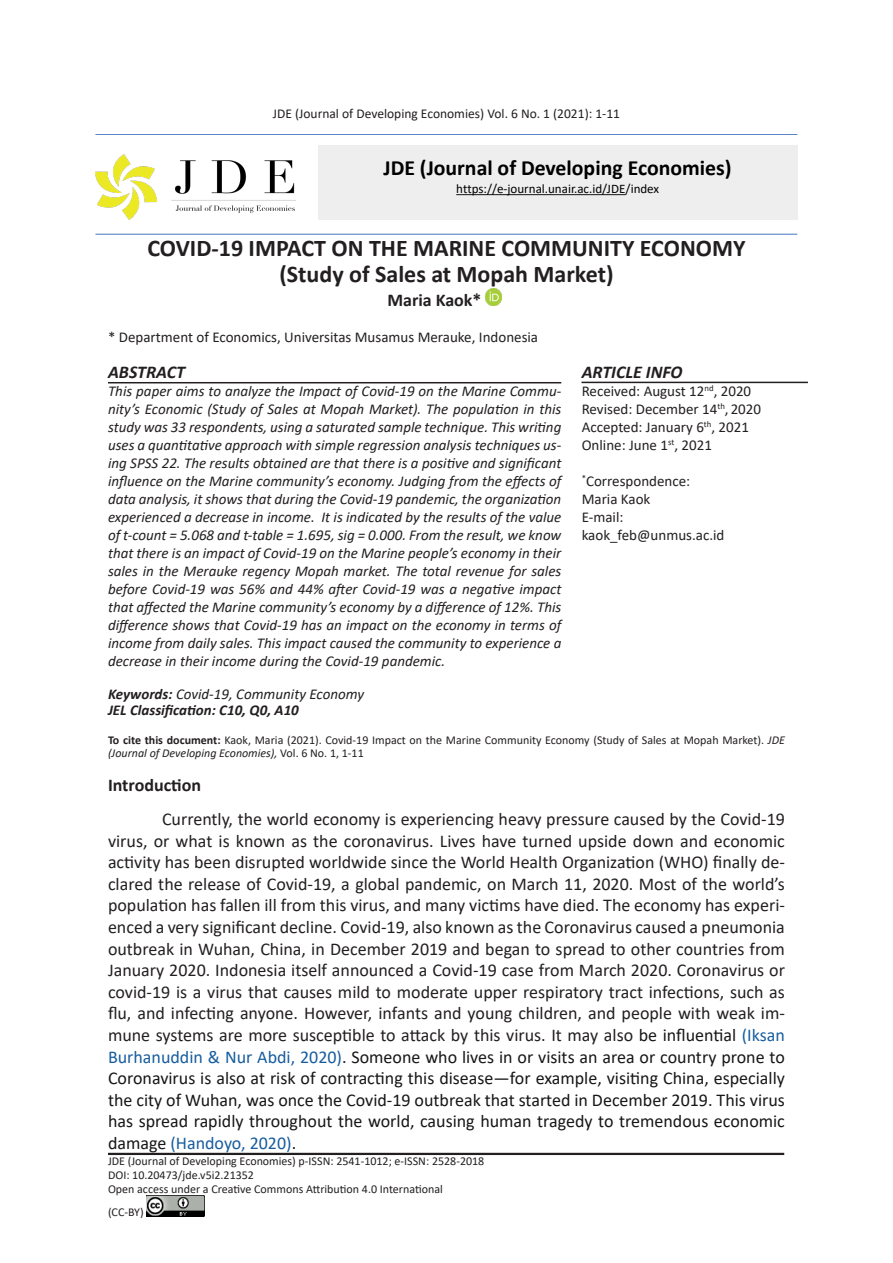
<style>
.page{position:relative;width:893px;height:1263px;background:#fff}
.page>*{position:absolute;margin:0;border:0;box-sizing:border-box;transform-origin:0 0}
.t1{font:700 24px "Calibri";color:#231f20}
.t2{font:700 21.75px "Calibri";color:#000}
.t3{font:18px/21.6px "Calibri";color:#231f20;text-align:justify}
.t4{font:italic 700 18px "Calibri";color:#231f20}
.Heading_1{font:700 18px "Calibri";color:#231f20}
.Paragraph_Style_4{font:700 18px "Calibri";color:#231f20}
.t5{font:italic 15px/18px "Calibri";color:#231f20;text-align:justify}
.t6{font:15px "Calibri";color:#231f20}
.t7{font:italic 700 15px "Calibri";color:#231f20}
.t8{font:13.5px "Calibri";color:#231f20}
.t9{font:13.05px "Calibri";color:#000}
.Paragraph_Style_1{font:12px/12.9px "Calibri";color:#231f20}
.s1{font-weight:700}
.s2{font-style:italic}
.s3{color:#171717}
.s4{color:#175d9e}
</style>
<div class="page">
<img style="left:95px;top:154px;width:201px;height:66px">
<hr style="left:95px;top:134px;width:702px;height:1px;background:#4472c4">
<hr style="left:95px;top:234px;width:702px;height:1px;background:#4472c4">
<div style="left:318px;top:145px;width:479px;height:75px;background:#eee"></div>
<svg style="left:456px;top:194px;width:170px;height:1px"></svg>
<img style="left:486px;top:289px;width:15px;height:16px">
<hr style="left:108px;top:382px;width:453px;height:1px;background:#231f20">
<hr style="left:581px;top:382px;width:227px;height:1px;background:#231f20">
<img style="left:147px;top:1196px;width:58px;height:20px">
<hr style="left:108px;top:1153px;width:676px;height:2px;background:#231f20">
<p class="t8" style="left:273px;top:104px;width:349px">JDE (Journal of Developing Economies) Vol. 6 No. 1 (2021): 1-11</p>
<p class="t2" style="left:383px;top:152px;width:350px">JDE (Journal of Developing Economies)</p>
<p class="t9" style="left:456px;top:179px;width:204px">https://e-journal.unair.ac.id/JDE/index</p>
<p class="t1" style="left:147px;top:231px;width:600px">COVID-19 IMPACT ON THE MARINE COMMUNITY ECONOMY</p>
<p class="t1" style="left:279px;top:257px;width:336px">(Study of Sales at Mopah Market)</p>
<p class="Paragraph_Style_4" style="left:387px;top:287px;width:96px">Maria Kaok*</p>
<p class="t6" style="left:108px;top:327px;width:432px">* Department of Economics, Universitas Musamus Merauke, Indonesia</p>
<p class="t4" style="left:108px;top:359px;width:79px">ABSTRACT</p>
<p class="t5" style="left:108px;top:381px;width:455px">This paper aims to analyze the Impact of Covid-19 on the Marine Commu&shy;nity’s Economic (Study of Sales at Mopah Market). The population in this study was 33 respondents, using a saturated sample technique. This writing uses a quantitative approach with simple regression analysis techniques us&shy;ing SPSS 22. The results obtained are that there is a positive and significant influence on the Marine community’s economy. Judging from the effects of data analysis, it shows that during the Covid-19 pandemic, the organization experienced a decrease in income. It is indicated by the results of the value of t-count = 5.068 and t-table = 1.695, sig = 0.000. From the result, we know that there is an impact of Covid-19 on the Marine people’s economy in their sales in the Merauke regency Mopah market. The total revenue for sales before Covid-19 was 56% and 44% after Covid-19 was a negative impact that affected the Marine community’s economy by a difference of 12%. This difference shows that Covid-19 has an impact on the economy in terms of income from daily sales. This impact caused the community to experience a decrease in their income during the Covid-19 pandemic.</p>
<p class="t5" style="left:108px;top:684px;width:258px"><span class="s1">Keywords:</span> Covid-19, Community Economy</p>
<p class="t7" style="left:108px;top:699px;width:192px">JEL Classification: C10, Q0, A10</p>
<p class="Paragraph_Style_1" style="left:108px;top:733px;width:678px"><span class="s1">To cite this document:</span> Kaok, Maria (2021). Covid-19 Impact on the Marine Community Economy (Study of Sales at Mopah Market). <span class="s2">JDE (Journal of Developing Economies),</span> Vol. 6 No. 1, 1-11</p>
<p class="Heading_1" style="left:108px;top:773px;width:95px">Introduction</p>
<p class="t3" style="left:108px;top:808px;width:678px;text-indent:54px">Currently, the world economy is experiencing heavy pressure caused by the Covid-19 virus, or what is known as the coronavirus. Lives have turned upside down and economic activity has been disrupted worldwide since the World Health Organization (WHO) finally de&shy;clared the release of Covid-19, a global pandemic, on March 11, 2020. Most of the world’s population has fallen ill from this virus, and many victims have died. The economy has experi&shy;enced a very significant decline. Covid-19, also known as the Coronavirus caused a pneumonia outbreak in Wuhan, China, in December 2019 and began to spread to other countries from January 2020. Indonesia itself announced a Covid-19 case from March 2020. Coronavirus or covid-19 is a virus that causes mild to moderate upper respiratory tract infections, such as flu, and infecting anyone. However, infants and young children, and people with weak im&shy;mune systems are more susceptible to attack by this virus. It may also <span class="s3">be influential</span> <span class="s4">(Iksan Burhanuddin &amp; Nur Abdi, 2020)</span><span class="s3">. Someone who lives in or visits an area or country prone to Coronavirus is also at risk of contracting this disease—for example, visiting China, especially the city of Wuhan, was once the Covid-19 outbreak that started in December 2019. This virus has spread rapidly throughout the world, causing human tragedy to tremendous economic damage</span> <span class="s4">(Handoyo, 2020)</span><span class="s3">.</span></p>
<p class="t4" style="left:582px;top:359px;width:102px">ARTICLE INFO</p>
<p class="t6" style="left:582px;top:380px;width:171px">Received: August 12<sup>nd</sup>, 2020</p>
<p class="t6" style="left:582px;top:398px;width:181px">Revised: December 14<sup>th</sup>, 2020</p>
<p class="t6" style="left:582px;top:416px;width:169px">Accepted: January 6<sup>th</sup>, 2021</p>
<p class="t6" style="left:582px;top:434px;width:132px">Online: June 1<sup>st</sup>, 2021</p>
<p class="t6" style="left:582px;top:470px;width:110px"><sup>*</sup>Correspondence:</p>
<p class="t6" style="left:582px;top:488px;width:70px">Maria Kaok</p>
<p class="t6" style="left:582px;top:506px;width:43px">E-mail:</p>
<p class="t6" style="left:582px;top:524px;width:144px">kaok_feb@unmus.ac.id</p>
<p class="Paragraph_Style_1" style="left:108px;top:1154px;width:378px">JDE (Journal of Developing Economies) p-ISSN: 2541-1012; e-ISSN: 2528-2018</p>
<p class="Paragraph_Style_1" style="left:108px;top:1168px;width:148px">DOI: 10.20473/jde.v5i2.21352</p>
<p class="Paragraph_Style_1" style="left:108px;top:1183px;width:336px">Open access under a Creative Commons Attribution 4.0 International</p>
<p class="Paragraph_Style_1" style="left:108px;top:1205px;width:37px">(CC-BY)</p>
</div>
